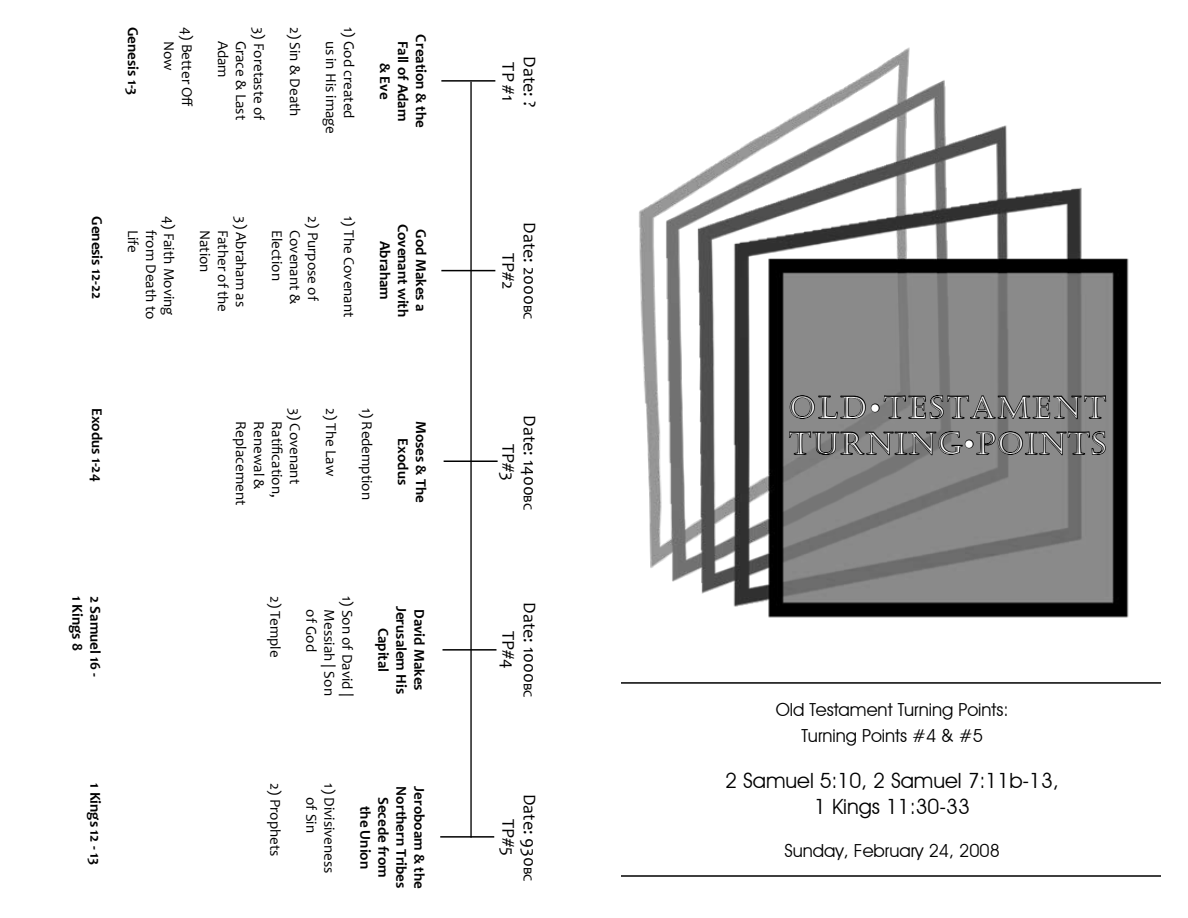
<style>
.page{position:relative;width:1188px;height:918px;background:#fff}
.page>*{position:absolute;margin:0;border:0;box-sizing:border-box;transform-origin:0 0}
.t1{font:30px/36px "Castellar";letter-spacing:.09em;color:#fff}
.t2{font:21px/25.2px "Decker";color:#000;text-align:center}
.t3{font:18px/21.6px "Candara";color:#000;text-align:center}
.t4{font:18px/25.2px "Decker";color:#000;text-align:center}
.t5{font:15px/18px "Candara";color:#000}
.t6{font:700 15px/18px "Candara";color:#000;text-align:center}
.s1{font-size:15px}
</style>
<div class="page">
<img style="left:639px;top:47px;width:490px;height:571px">
<svg style="left:788px;top:391px;width:319px;height:130px;background:#737373"></svg>
<hr style="left:621px;top:682px;width:540px;height:2px;background:#000">
<hr style="left:621px;top:875px;width:540px;height:2px;background:#000">
<hr style="left:470px;top:82px;width:2px;height:756px;background:#000">
<hr style="left:441px;top:80px;width:54px;height:2px;background:#000">
<hr style="left:440px;top:836px;width:54px;height:2px;background:#000">
<hr style="left:444px;top:460px;width:54px;height:2px;background:#000">
<hr style="left:441px;top:270px;width:54px;height:1px;background:#000">
<hr style="left:442px;top:649px;width:54px;height:2px;background:#000">
<p class="t6" style="left:142px;top:27px;width:70px;rotate:90deg">Genesis 1-3</p>
<p class="t5" style="left:196px;top:41px;width:68px;text-indent:-14px;rotate:90deg">4) Better Off<br>Now</p>
<p class="t5" style="left:268px;top:27px;width:95px;rotate:90deg">3) Foretaste of</p>
<p class="t5" style="left:304px;top:27px;width:91px;rotate:90deg">2) Sin &amp; Death</p>
<p class="t5" style="left:232px;top:41px;width:39px;rotate:90deg">Adam</p>
<p class="t5" style="left:250px;top:41px;width:81px;rotate:90deg">Grace &amp; Last</p>
<p class="t5" style="left:358px;top:41px;width:95px;text-indent:-14px;rotate:90deg">1) God created us in His image</p>
<p class="t6" style="left:430px;top:34px;width:95px;rotate:90deg">Creation &amp; the<br>Fall of Adam &amp; Eve</p>
<p class="t6" style="left:106px;top:216px;width:84px;rotate:90deg">Genesis 12-22</p>
<p class="t5" style="left:178px;top:216px;width:101px;rotate:90deg">4) Faith Moving</p>
<p class="t5" style="left:142px;top:230px;width:25px;rotate:90deg">Life</p>
<p class="t5" style="left:160px;top:230px;width:91px;rotate:90deg">from Death to</p>
<p class="t5" style="left:250px;top:216px;width:92px;rotate:90deg">3) Abraham as</p>
<p class="t5" style="left:214px;top:230px;width:44px;rotate:90deg">Nation</p>
<p class="t5" style="left:232px;top:230px;width:84px;rotate:90deg">Father of the</p>
<p class="t5" style="left:322px;top:216px;width:86px;rotate:90deg">2) Purpose of</p>
<p class="t5" style="left:358px;top:216px;width:103px;rotate:90deg">1) The Covenant</p>
<p class="t5" style="left:286px;top:230px;width:52px;rotate:90deg">Election</p>
<p class="t5" style="left:304px;top:230px;width:76px;rotate:90deg">Covenant &amp;</p>
<p class="t6" style="left:430px;top:224px;width:95px;rotate:90deg">God Makes a<br>Covenant with<br>Abraham</p>
<p class="t6" style="left:106px;top:408px;width:75px;rotate:90deg">Exodus 1-24</p>
<p class="t5" style="left:304px;top:408px;width:78px;rotate:90deg">3) Covenant</p>
<p class="t5" style="left:340px;top:408px;width:70px;rotate:90deg">2) The Law</p>
<p class="t5" style="left:376px;top:408px;width:94px;rotate:90deg">1) Redemption</p>
<p class="t5" style="left:250px;top:421px;width:85px;rotate:90deg">Replacement</p>
<p class="t5" style="left:268px;top:421px;width:70px;rotate:90deg">Renewal &amp;</p>
<p class="t5" style="left:286px;top:421px;width:78px;rotate:90deg">Ratification,</p>
<p class="t6" style="left:430px;top:421px;width:84px;rotate:90deg">Moses &amp; The<br>Exodus</p>
<p class="t6" style="left:86px;top:596px;width:56px;rotate:90deg">1 Kings 8</p>
<p class="t6" style="left:104px;top:596px;width:83px;rotate:90deg">2 Samuel 16 -</p>
<p class="t5" style="left:284px;top:596px;width:63px;rotate:90deg">2) Temple</p>
<p class="t5" style="left:356px;top:596px;width:102px;rotate:90deg">1) Son of David |</p>
<p class="t5" style="left:320px;top:609px;width:44px;rotate:90deg">of God</p>
<p class="t5" style="left:338px;top:609px;width:88px;rotate:90deg">Messiah | Son</p>
<p class="t6" style="left:428px;top:606px;width:90px;rotate:90deg">David Makes<br>Jerusalem His<br>Capital</p>
<p class="t6" style="left:104px;top:783px;width:83px;rotate:90deg">1 Kings 12 - 13</p>
<p class="t5" style="left:284px;top:783px;width:75px;rotate:90deg">2) Prophets</p>
<p class="t5" style="left:338px;top:797px;width:78px;text-indent:-14px;rotate:90deg">1) Divisiveness of Sin</p>
<p class="t6" style="left:410px;top:786px;width:103px;rotate:90deg">Northern Tribes</p>
<p class="t6" style="left:428px;top:786px;width:104px;rotate:90deg">Jeroboam &amp; the</p>
<p class="t6" style="left:392px;top:797px;width:83px;rotate:90deg">Secede from the Union</p>
<p class="t3" style="left:541px;top:56px;width:52px;rotate:90deg">Date: ?<br>TP #1</p>
<p class="t3" style="left:541px;top:222px;width:99px;rotate:90deg">Date: 2000<span class="s1">bc<br></span>TP#2</p>
<p class="t3" style="left:541px;top:415px;width:96px;rotate:90deg">Date: 1400<span class="s1">bc<br></span>TP#3</p>
<p class="t3" style="left:541px;top:602px;width:97px;rotate:90deg">Date: 1000<span class="s1">bc<br></span>TP#4</p>
<p class="t3" style="left:541px;top:794px;width:89px;rotate:90deg">Date: 930<span class="s1">bc<br></span>TP#5</p>
<h1 class="t1" style="left:789px;top:390px;width:318px">OLD•TESTAMENT<br>TURNING•POINTS</h1>
<p class="t4" style="left:776px;top:697px;width:234px">Old Testament Turning Points:<br>Turning Points #4 &amp; #5</p>
<h2 class="t2" style="left:725px;top:768px;width:335px">2 Samuel 5:10, 2 Samuel 7:11b-13,<br>1 Kings 11:30-33</h2>
<p class="t4" style="left:784px;top:838px;width:217px">Sunday, February 24, 2008</p>
</div>
